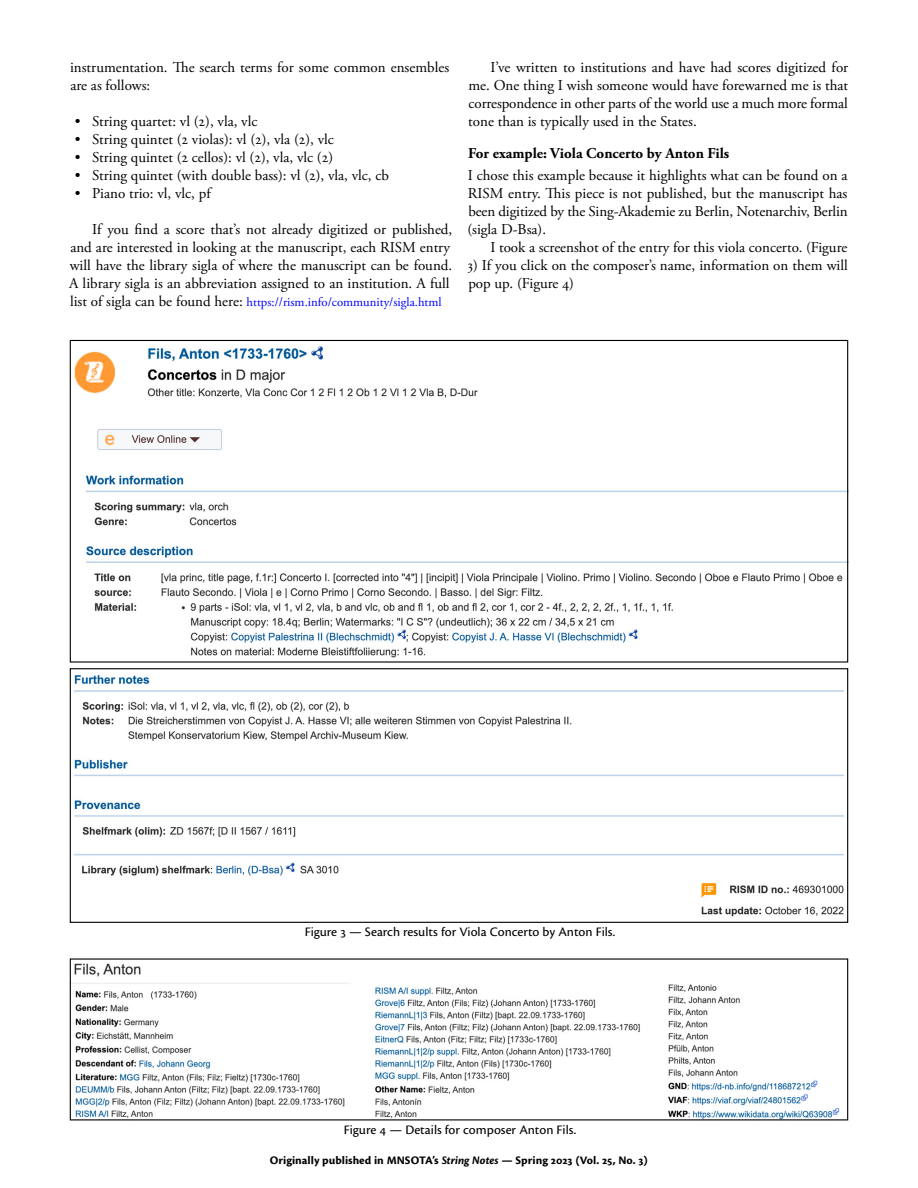
<style>
.page{position:relative;width:918px;height:1188px;background:#fff}
.page>*{position:absolute;margin:0;border:0;box-sizing:border-box;transform-origin:0 0}
.t1{font:15px/18px "Adobe Garamond Pro";color:#000}
.t2{font:700 15px "Adobe Garamond Pro";color:#000}
.t3{font:13.5px "Cronos Pro Capt";color:#000}
.t4{font:12.75px "Adobe Garamond Pro";color:#00f}
.t5{font:12px "Cronos Pro Bold Capt";color:#000}
.s1{font-size:15px;color:#000}
.s2{font-family:"Cronos Pro";font-weight:700;font-style:italic}
</style>
<div class="page">
<img style="left:74px;top:346px;width:772px;height:312px">
<img style="left:74px;top:675px;width:770px;height:242px">
<div style="left:70px;top:668px;width:778px;height:255px;border:1px solid #000"></div>
<img style="left:72px;top:963px;width:768px;height:155px">
<p class="t1" style="left:70px;top:59px;width:381px">instrumentation. The search terms for some common ensembles are as follows:</p>
<p class="t1" style="left:75px;top:113px;width:184px">• String quartet: vl (2), vla, vlc</p>
<p class="t1" style="left:75px;top:131px;width:261px">• String quintet (2 violas): vl (2), vla (2), vlc</p>
<p class="t1" style="left:75px;top:149px;width:260px">• String quintet (2 cellos): vl (2), vla, vlc (2)</p>
<p class="t1" style="left:75px;top:167px;width:316px">• String quintet (with double bass): vl (2), vla, vlc, cb</p>
<p class="t1" style="left:75px;top:185px;width:137px">• Piano trio: vl, vlc, pf</p>
<p class="t1" style="left:69px;top:221px;width:385px;text-indent:23px">If you find a score that’s not already digitized or published, and are interested in looking at the manuscript, each RISM entry will have the library sigla of where the manuscript can be found.<br>A library sigla is an abbreviation assigned to an institution. A full</p>
<p class="t4" style="left:70px;top:294px;width:373px"><span class="s1">list of sigla can be found here:</span> https://rism.info/community/sigla.html</p>
<p class="t1" style="left:468px;top:59px;width:381px;text-align:justify;text-indent:22px">I’ve written to institutions and have had scores digitized for me. One thing I wish someone would have forewarned me is that correspondence in other parts of the world use a much more formal tone than is typically used in the States.</p>
<p class="t2" style="left:468px;top:144px;width:263px">For example: Viola Concerto by Anton Fils</p>
<p class="t1" style="left:467px;top:167px;width:382px;text-align:justify">I chose this example because it highlights what can be found on a RISM entry. This piece is not published, but the manuscript has been digitized by the Sing-Akademie zu Berlin, Notenarchiv, Berlin (sigla D-Bsa).</p>
<p class="t1" style="left:490px;top:239px;width:359px">I took a screenshot of the entry for this viola concerto. (Figure</p>
<p class="t1" style="left:467px;top:257px;width:382px">3) If you click on the composer’s name, information on them will pop up. (Figure 4)</p>
<p class="t3" style="left:305px;top:925px;width:312px">Figure 3 — Search results for Viola Concerto by Anton Fils.</p>
<p class="t3" style="left:344px;top:1122px;width:234px">Figure 4 — Details for composer Anton Fils.</p>
<p class="t5" style="left:270px;top:1154px;width:380px">Originally published in MNSOTA’s <span class="s2">String Notes</span> — Spring 2023 (Vol. 25, No. 3)</p>
</div>
